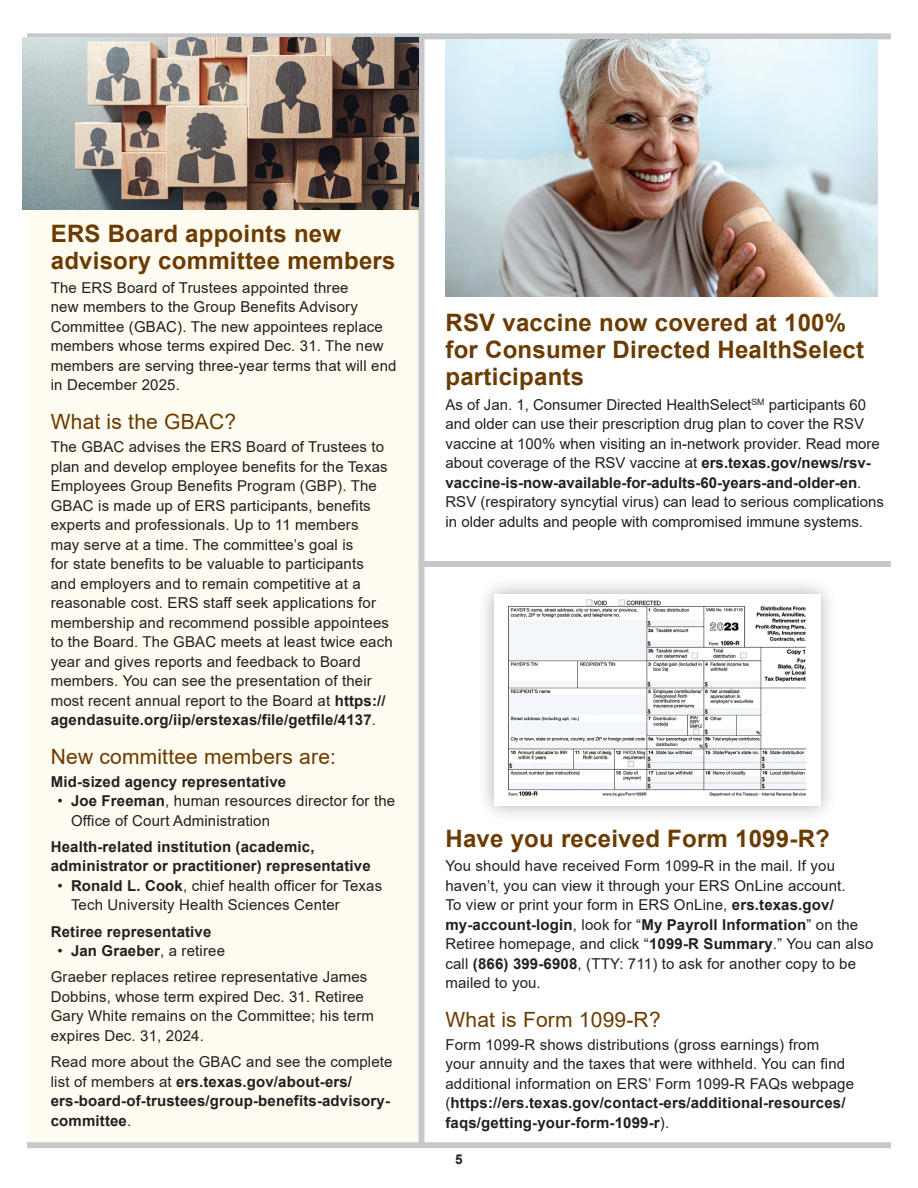
<style>
.page{position:relative;width:918px;height:1188px;background:#fff}
.page>*{position:absolute;margin:0;border:0;box-sizing:border-box;transform-origin:0 0}
.t1{font:700 24px/27px "Arial";letter-spacing:.01em;color:#6b3b00}
.H3{font:21px "Arial";letter-spacing:.01em;color:#6b3b00}
.t2{font:15px/19.5px "Arial";letter-spacing:.01em;color:#231f20}
.t3{font:700 15px/19.5px "Arial";letter-spacing:.01em;color:#231f20}
.t4{font:700 13.5px "Arial";color:#231f20}
.s1{font-weight:700}
.s2{font-weight:400}
</style>
<div class="page">
<div style="left:27px;top:1142px;width:864px;height:6px;background:#c7c8ca"></div>
<div style="left:27px;top:40px;width:391px;height:1102px;background:#fefbf0"></div>
<div style="left:418px;top:561px;width:473px;height:6px;background:#c7c8ca"></div>
<div style="left:27px;top:33px;width:864px;height:6px;background:#c7c8ca"></div>
<div style="left:418px;top:35px;width:6px;height:1113px;background:#c7c8ca"></div>
<div style="left:477px;top:576px;width:361px;height:248px;background:#231f20;opacity:.35"></div>
<img style="left:494px;top:594px;width:327px;height:212px">
<img style="left:446px;top:39px;width:432px;height:258px">
<img style="left:23px;top:38px;width:395px;height:171px">
<h2 class="t1" style="left:51px;top:220px;width:346px">ERS Board appoints new advisory committee members</h2>
<p class="t2" style="left:51px;top:278px;width:347px">The ERS Board of Trustees appointed three<br>new members to the Group Benefits Advisory Committee (GBAC). The new appointees replace members whose terms expired Dec. 31. The new members are serving three-year terms that will end in December 2025.</p>
<h4 class="H3" style="left:51px;top:407px;width:187px">What is the GBAC?</h4>
<p class="t2" style="left:51px;top:437px;width:343px">The GBAC advises the ERS Board of Trustees to plan and develop employee benefits for the Texas Employees Group Benefits Program (GBP). The GBAC is made up of ERS participants, benefits experts and professionals. Up to 11 members<br>may serve at a time. The committee’s goal is<br>for state benefits to be valuable to participants and employers and to remain competitive at a reasonable cost. ERS staff seek applications for membership and recommend possible appointees to the Board. The GBAC meets at least twice each year and gives reports and feedback to Board members. You can see the presentation of their most recent annual report to the Board at <span class="s1">https:// agendasuite.org/iip/erstexas/file/getfile/4137</span>.</p>
<h4 class="H3" style="left:51px;top:742px;width:287px">New committee members are:</h4>
<p class="t3" style="left:51px;top:772px;width:237px">Mid-sized agency representative</p>
<p class="t2" style="left:71px;top:791px;width:326px;text-indent:-14px">• <span class="s1">Joe Freeman</span>, human resources director for the<br>Office of Court Administration</p>
<p class="t3" style="left:51px;top:837px;width:322px">Health-related institution (academic, administrator or practitioner) representative</p>
<p class="t2" style="left:71px;top:876px;width:313px;text-indent:-14px">• <span class="s1">Ronald L. Cook</span>, chief health officer for Texas<br>Tech University Health Sciences Center</p>
<p class="t3" style="left:51px;top:922px;width:162px">Retiree representative</p>
<p class="t2" style="left:58px;top:941px;width:169px">• <span class="s1">Jan Graeber</span>, a retiree</p>
<p class="t2" style="left:51px;top:967px;width:325px">Graeber replaces retiree representative James Dobbins, whose term expired Dec. 31. Retiree Gary White remains on the Committee; his term expires Dec. 31, 2024.</p>
<p class="t3" style="left:51px;top:1052px;width:343px"><span class="s2">Read more about the GBAC and see the complete list of members at</span> ers.texas.gov/about-ers/ ers-board-of-trustees/group-benefits-advisory&shy;committee<span class="s2">.</span></p>
<h2 class="t1" style="left:446px;top:310px;width:420px">RSV vaccine now covered at 100% for Consumer Directed HealthSelect participants</h2>
<p class="t2" style="left:446px;top:394px;width:440px">As of Jan. 1, Consumer Directed HealthSelect<sup>SM</sup> participants 60 and older can use their prescription drug plan to cover the RSV vaccine at 100% when visiting an in-network provider. Read more about coverage of the RSV vaccine at <span class="s1">ers.texas.gov/news/rsv&shy;vaccine-is-now-available-for-adults-60-years-and-older-en</span>.<br>RSV (respiratory syncytial virus) can lead to serious complications in older adults and people with compromised immune systems.</p>
<h2 class="t1" style="left:446px;top:825px;width:386px">Have you received Form 1099-R?</h2>
<p class="t2" style="left:446px;top:856px;width:429px">You should have received Form 1099-R in the mail. If you haven’t, you can view it through your ERS OnLine account.<br>To view or print your form in ERS OnLine, <span class="s1">ers.texas.gov/ my-account-login</span>, look for “<span class="s1">My Payroll Information</span>” on the Retiree homepage, and click “<span class="s1">1099-R Summary</span>.” You can also call <span class="s1">(866) 399-6908</span>, (TTY: 711) to ask for another copy to be mailed to you.</p>
<h4 class="H3" style="left:446px;top:1005px;width:217px">What is Form 1099-R?</h4>
<p class="t2" style="left:446px;top:1034px;width:410px">Form 1099-R shows distributions (gross earnings) from<br>your annuity and the taxes that were withheld. You can find additional information on ERS’ Form 1099-R FAQs webpage (<span class="s1">https://ers.texas.gov/contact-ers/additional-resources/ faqs/getting-your-form-1099-r</span>).</p>
<p class="t4" style="left:455px;top:1150px;width:9px">5</p>
</div>
